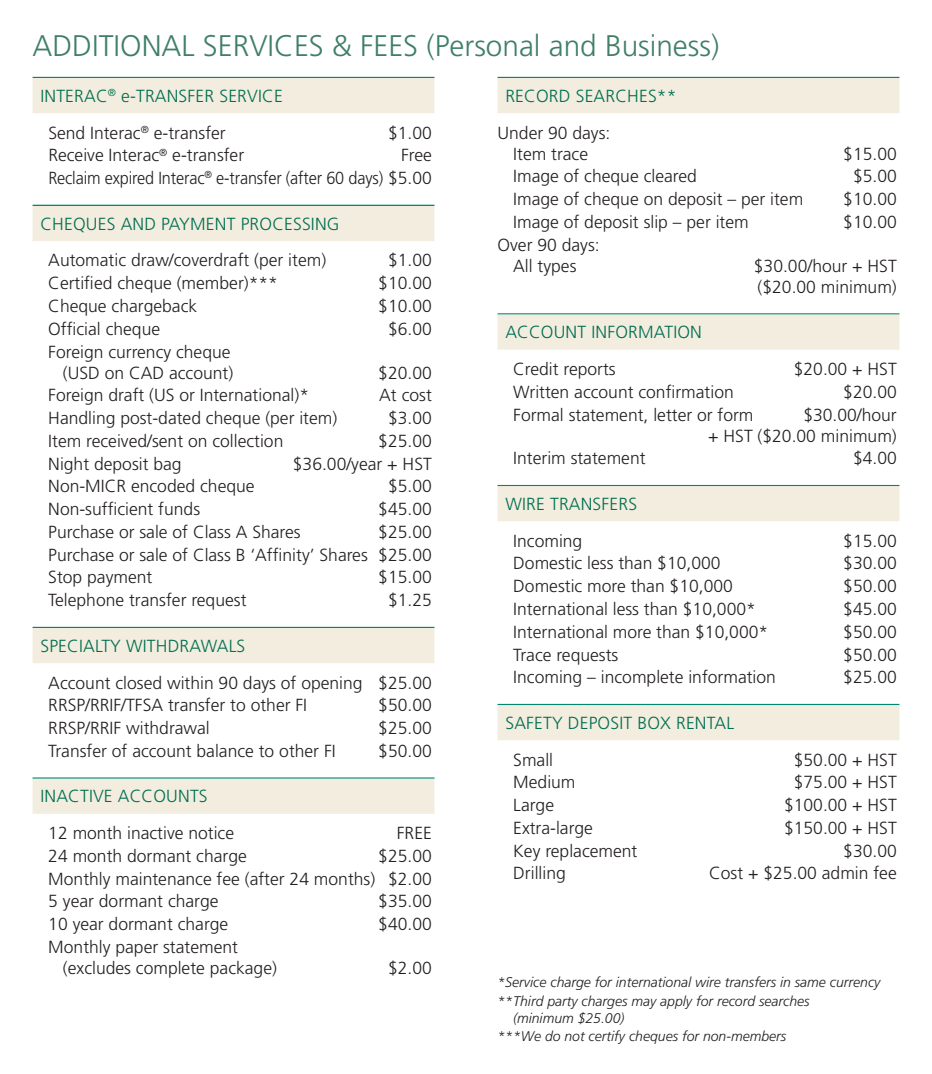
<style>
.page{position:relative;width:932px;height:1074px;background:#fff}
.page>*{position:absolute;margin:0;border:0;box-sizing:border-box;transform-origin:0 0}
.t1{font:300 29.75px "Frutiger";color:#407f67}
.t2{font:300 17.5px/22.8px "Frutiger";color:#231f20;text-align:right}
.t3{font:300 17.5px/36.8px "Frutiger";letter-spacing:.01em;color:#006e51}
.t4{font:italic 300 14px/18.6px "Frutiger";color:#231f20}
.s1{color:#231f20}
</style>
<div class="page">
<hr style="left:33px;top:77px;width:401px;height:1px;background:#028871">
<div style="left:33px;top:78px;width:401px;height:35px;background:#f2edde"></div>
<hr style="left:33px;top:205px;width:401px;height:1px;background:#028871">
<div style="left:33px;top:206px;width:401px;height:35px;background:#f2edde"></div>
<hr style="left:33px;top:626px;width:401px;height:2px;background:#028871">
<div style="left:33px;top:628px;width:401px;height:35px;background:#f2edde"></div>
<hr style="left:33px;top:777px;width:401px;height:1px;background:#028871">
<div style="left:33px;top:778px;width:401px;height:35px;background:#f2edde"></div>
<hr style="left:497px;top:77px;width:402px;height:1px;background:#028871">
<div style="left:497px;top:78px;width:402px;height:35px;background:#f2edde"></div>
<hr style="left:497px;top:313px;width:402px;height:1px;background:#028871">
<div style="left:497px;top:314px;width:402px;height:35px;background:#f2edde"></div>
<hr style="left:497px;top:485px;width:402px;height:1px;background:#028871">
<div style="left:497px;top:486px;width:402px;height:35px;background:#f2edde"></div>
<hr style="left:497px;top:703px;width:402px;height:2px;background:#028871">
<div style="left:497px;top:705px;width:402px;height:35px;background:#f2edde"></div>
<h1 class="t1" style="left:33px;top:29px;width:688px">ADDITIONAL SERVICES &amp; FEES (Personal and Business)</h1>
<p class="t3" style="left:48px;top:77px;width:236px;text-indent:-8px">INTERAC<sup>®</sup> e-TRANSFER SERVICE<br><span class="s1">Send Interac</span><sup>®</sup> <span class="s1">e-transfer</span></p>
<p class="t2" style="left:388px;top:121px;width:45px">$1.00</p>
<p class="t2" style="left:48px;top:144px;width:197px">Receive Interac<sup>®</sup> e-transfer</p>
<p class="t2" style="left:48px;top:144px;width:385px">Free<br>Reclaim expired Interac<sup>®</sup> e-transfer (after 60 days) $5.00</p>
<p class="t3" style="left:40px;top:205px;width:300px">CHEQUES AND PAYMENT PROCESSING</p>
<p class="t2" style="left:48px;top:249px;width:279px">Automatic draw/coverdraft (per item)</p>
<p class="t2" style="left:388px;top:249px;width:45px">$1.00</p>
<p class="t2" style="left:48px;top:272px;width:231px">Certified cheque (member)***</p>
<p class="t2" style="left:378px;top:272px;width:55px">$10.00</p>
<p class="t2" style="left:48px;top:294px;width:150px">Cheque chargeback</p>
<p class="t2" style="left:378px;top:294px;width:55px">$10.00</p>
<p class="t2" style="left:48px;top:317px;width:113px">Official cheque</p>
<p class="t2" style="left:388px;top:317px;width:45px">$6.00</p>
<p class="t2" style="left:48px;top:341px;width:186px;line-height:21px">Foreign currency cheque (USD on CAD account)</p>
<p class="t2" style="left:378px;top:361px;width:55px">$20.00</p>
<p class="t2" style="left:48px;top:384px;width:262px">Foreign draft (US or International)*</p>
<p class="t2" style="left:379px;top:384px;width:54px">At cost</p>
<p class="t2" style="left:48px;top:406px;width:290px">Handling post-dated cheque (per item)</p>
<p class="t2" style="left:388px;top:406px;width:45px">$3.00</p>
<p class="t2" style="left:48px;top:429px;width:236px">Item received/sent on collection</p>
<p class="t2" style="left:378px;top:429px;width:55px">$25.00</p>
<p class="t2" style="left:48px;top:452px;width:135px">Night deposit bag</p>
<p class="t2" style="left:293px;top:452px;width:140px">$36.00/year + HST</p>
<p class="t2" style="left:48px;top:475px;width:208px">Non-MICR encoded cheque</p>
<p class="t2" style="left:388px;top:475px;width:45px">$5.00</p>
<p class="t2" style="left:48px;top:497px;width:153px">Non-sufficient funds</p>
<p class="t2" style="left:378px;top:497px;width:55px">$45.00</p>
<p class="t2" style="left:48px;top:520px;width:254px">Purchase or sale of Class A Shares</p>
<p class="t2" style="left:48px;top:520px;width:385px;text-align:justify;text-indent:330px">$25.00<br>Purchase or sale of Class B ‘Affinity’ Shares $25.00<br>Stop payment</p>
<p class="t2" style="left:378px;top:566px;width:55px">$15.00</p>
<p class="t2" style="left:48px;top:588px;width:200px">Telephone transfer request</p>
<p class="t2" style="left:388px;top:588px;width:45px">$1.25</p>
<p class="t3" style="left:40px;top:627px;width:206px">SPECIALTY WITHDRAWALS</p>
<p class="t2" style="left:48px;top:671px;width:385px;text-align:left">Account closed within 90 days of opening $25.00<br>RRSP/RRIF/TFSA transfer to other FI</p>
<p class="t2" style="left:378px;top:693px;width:55px">$50.00</p>
<p class="t2" style="left:48px;top:716px;width:163px">RRSP/RRIF withdrawal</p>
<p class="t2" style="left:378px;top:716px;width:55px">$25.00</p>
<p class="t2" style="left:48px;top:739px;width:289px">Transfer of account balance to other FI</p>
<p class="t2" style="left:378px;top:739px;width:55px">$50.00</p>
<p class="t3" style="left:40px;top:777px;width:169px">INACTIVE ACCOUNTS</p>
<p class="t2" style="left:48px;top:821px;width:187px">12 month inactive notice</p>
<p class="t2" style="left:397px;top:821px;width:36px">FREE</p>
<p class="t2" style="left:48px;top:844px;width:200px">24 month dormant charge</p>
<p class="t2" style="left:48px;top:844px;width:385px;text-align:justify;text-indent:330px">$25.00<br>Monthly maintenance fee (after 24 months) $2.00<br>5 year dormant charge</p>
<p class="t2" style="left:378px;top:889px;width:55px">$35.00</p>
<p class="t2" style="left:48px;top:912px;width:181px">10 year dormant charge</p>
<p class="t2" style="left:378px;top:912px;width:55px">$40.00</p>
<p class="t2" style="left:63px;top:936px;width:215px;line-height:21px;text-align:left;text-indent:-15px">Monthly paper statement (excludes complete package)</p>
<p class="t2" style="left:388px;top:956px;width:45px">$2.00</p>
<p class="t3" style="left:505px;top:77px;width:173px">RECORD SEARCHES**</p>
<p class="t2" style="left:497px;top:122px;width:114px;line-height:21px;text-align:center">Under 90 days:<br>Item trace</p>
<p class="t2" style="left:843px;top:142px;width:55px">$15.00</p>
<p class="t2" style="left:513px;top:165px;width:185px">Image of cheque cleared</p>
<p class="t2" style="left:852px;top:165px;width:45px">$5.00</p>
<p class="t2" style="left:513px;top:188px;width:291px">Image of cheque on deposit – per item</p>
<p class="t2" style="left:843px;top:188px;width:55px">$10.00</p>
<p class="t2" style="left:513px;top:210px;width:237px">Image of deposit slip – per item</p>
<p class="t2" style="left:843px;top:210px;width:55px">$10.00</p>
<p class="t2" style="left:497px;top:234px;width:104px;line-height:21px;text-align:center">Over 90 days:<br>All types</p>
<p class="t2" style="left:753px;top:255px;width:144px;line-height:21px;text-align:left">$30.00/hour + HST ($20.00 minimum)</p>
<p class="t3" style="left:505px;top:314px;width:198px">ACCOUNT INFORMATION</p>
<p class="t2" style="left:513px;top:357px;width:104px">Credit reports</p>
<p class="t2" style="left:793px;top:357px;width:104px">$20.00 + HST</p>
<p class="t2" style="left:513px;top:380px;width:222px">Written account confirmation</p>
<p class="t2" style="left:843px;top:380px;width:55px">$20.00</p>
<p class="t2" style="left:513px;top:403px;width:242px">Formal statement, letter or form</p>
<p class="t2" style="left:708px;top:404px;width:190px;line-height:21px">$30.00/hour<br>+ HST ($20.00 minimum)</p>
<p class="t2" style="left:513px;top:447px;width:134px">Interim statement</p>
<p class="t2" style="left:852px;top:447px;width:45px">$4.00</p>
<p class="t3" style="left:505px;top:485px;width:133px">WIRE TRANSFERS</p>
<p class="t2" style="left:513px;top:529px;width:71px">Incoming</p>
<p class="t2" style="left:843px;top:529px;width:55px">$15.00</p>
<p class="t2" style="left:513px;top:552px;width:209px">Domestic less than $10,000</p>
<p class="t2" style="left:843px;top:552px;width:55px">$30.00</p>
<p class="t2" style="left:513px;top:574px;width:221px">Domestic more than $10,000</p>
<p class="t2" style="left:843px;top:574px;width:55px">$50.00</p>
<p class="t2" style="left:513px;top:597px;width:244px">International less than $10,000*</p>
<p class="t2" style="left:843px;top:597px;width:55px">$45.00</p>
<p class="t2" style="left:513px;top:620px;width:256px">International more than $10,000*</p>
<p class="t2" style="left:843px;top:620px;width:55px">$50.00</p>
<p class="t2" style="left:513px;top:643px;width:107px">Trace requests</p>
<p class="t2" style="left:843px;top:643px;width:55px">$50.00</p>
<p class="t2" style="left:513px;top:665px;width:264px">Incoming – incomplete information</p>
<p class="t2" style="left:843px;top:665px;width:55px">$25.00</p>
<p class="t3" style="left:505px;top:704px;width:230px">SAFETY DEPOSIT BOX RENTAL</p>
<p class="t2" style="left:513px;top:748px;width:41px">Small</p>
<p class="t2" style="left:793px;top:748px;width:104px">$50.00 + HST</p>
<p class="t2" style="left:513px;top:770px;width:64px">Medium</p>
<p class="t2" style="left:793px;top:770px;width:104px">$75.00 + HST</p>
<p class="t2" style="left:513px;top:793px;width:42px">Large</p>
<p class="t2" style="left:784px;top:793px;width:114px">$100.00 + HST</p>
<p class="t2" style="left:513px;top:816px;width:81px">Extra-large</p>
<p class="t2" style="left:784px;top:816px;width:114px">$150.00 + HST</p>
<p class="t2" style="left:513px;top:839px;width:126px">Key replacement</p>
<p class="t2" style="left:843px;top:839px;width:55px">$30.00</p>
<p class="t2" style="left:513px;top:861px;width:54px">Drilling</p>
<p class="t2" style="left:709px;top:861px;width:189px">Cost + $25.00 admin fee</p>
<p class="t4" style="left:497px;top:972px;width:384px">*Service charge for international wire transfers in same currency **Third party charges may apply for record searches</p>
<p class="t4" style="left:497px;top:1008px;width:290px;text-indent:16px">(minimum $25.00)<br>***We do not certify cheques for non-members</p>
</div>
